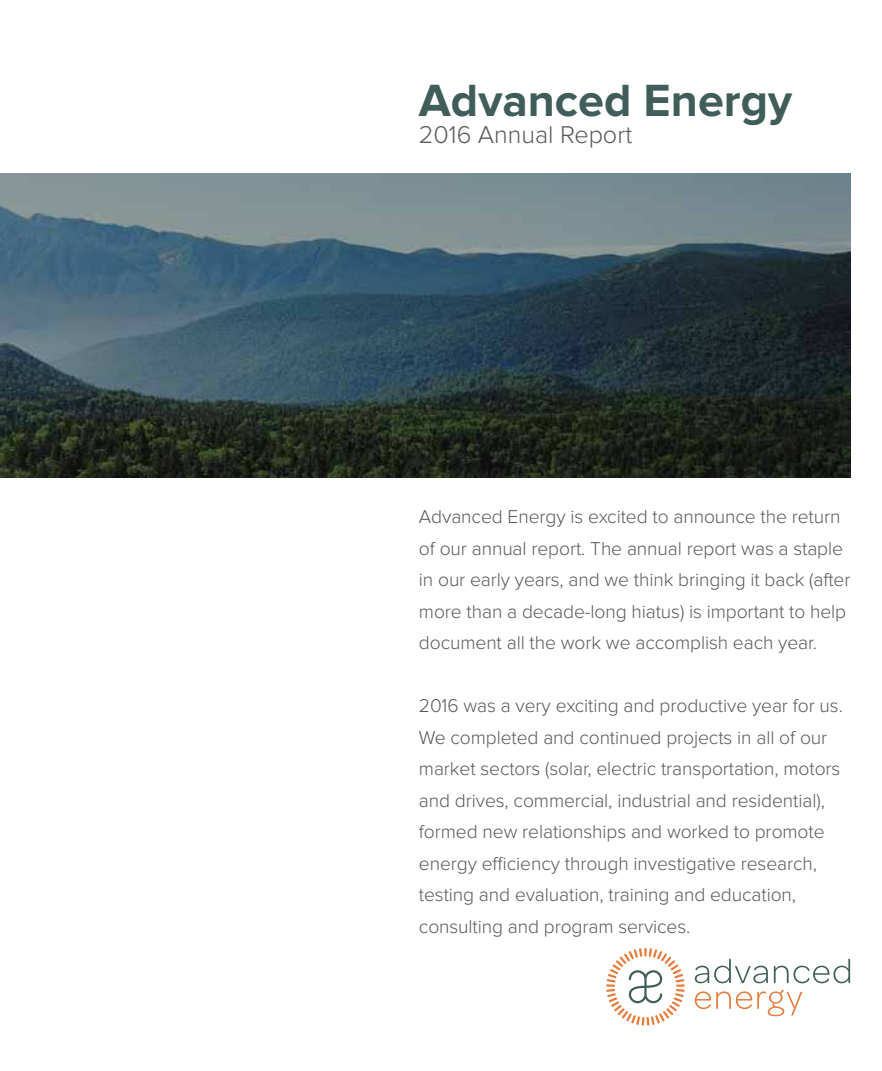
<style>
.page{position:relative;width:882px;height:1071px;background:#fff}
.page>*{position:absolute;margin:0;border:0;box-sizing:border-box;transform-origin:0 0}
.t1{font:700 46.9px "Proxima Nova";color:#405d59}
.t2{font:300 25.2px "Proxima Nova";color:#58595b}
.t3{font:300 19.25px/31.5px "Proxima Nova";letter-spacing:-.005em;color:#58595b}
</style>
<div class="page">
<img style="left:0;top:173px;width:850px;height:305px">
<svg style="left:695px;top:959px;width:73px;height:24px"></svg>
<svg style="left:774px;top:959px;width:76px;height:24px"></svg>
<svg style="left:695px;top:989px;width:107px;height:27px"></svg>
<svg style="left:606px;top:948px;width:79px;height:78px"></svg>
<h1 class="t1" style="left:419px;top:74px;width:375px">Advanced Energy</h1>
<h2 class="t2" style="left:419px;top:123px;width:215px">2016 Annual Report</h2>
<p class="t3" style="left:419px;top:502px;width:433px">Advanced Energy is excited to announce the return of our annual report. The annual report was a staple in our early years, and we think bringing it back (after more than a decade-long hiatus) is important to help document all the work we accomplish each year.</p>
<p class="t3" style="left:419px;top:691px;width:425px">2016 was a very exciting and productive year for us.<br>We completed and continued projects in all of our market sectors (solar, electric transportation, motors and drives, commercial, industrial and residential), formed new relationships and worked to promote energy efficiency through investigative research, testing and evaluation, training and education, consulting and program services.</p>
</div>
